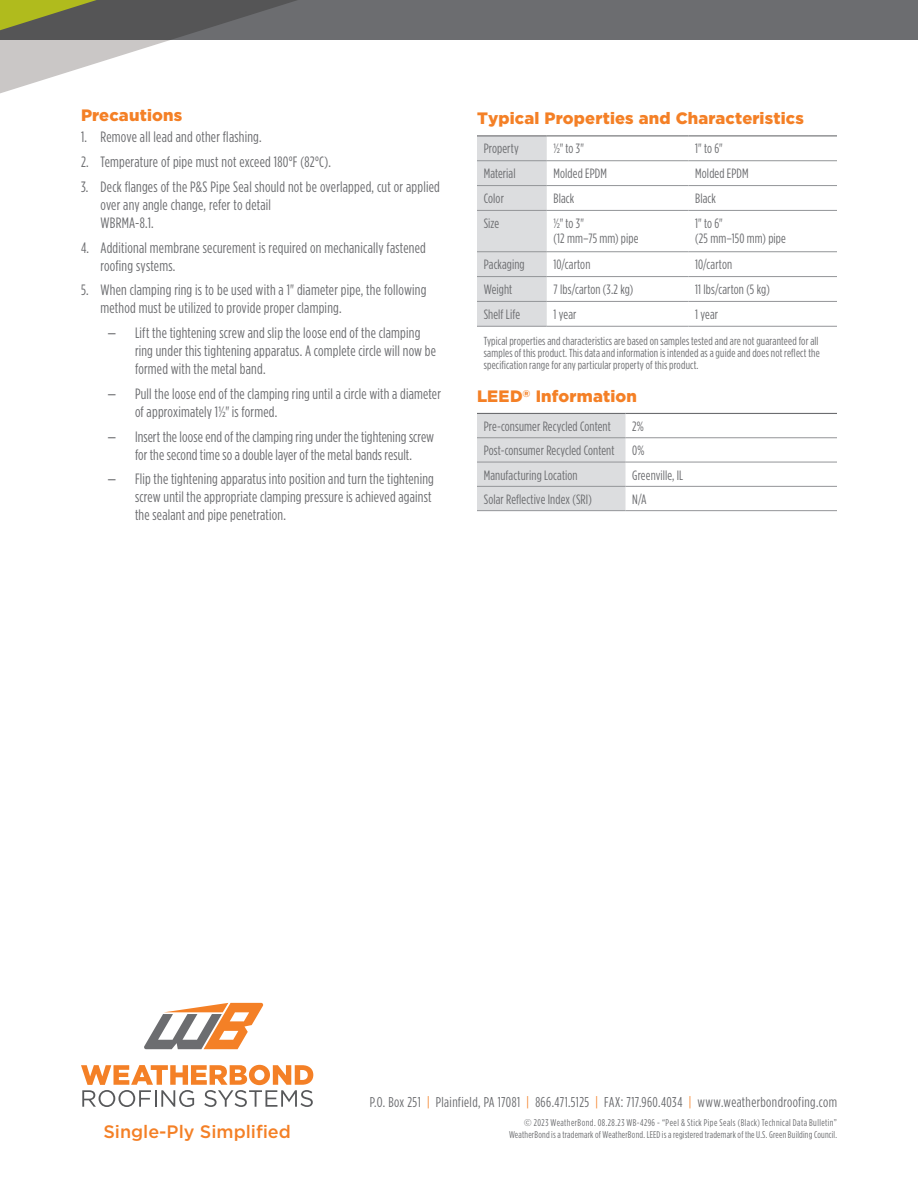
<style>
.page{position:relative;width:918px;height:1188px;background:#fff}
.page>*{position:absolute;margin:0;border:0;box-sizing:border-box;transform-origin:0 0}
.t1{font:500 18px "Gotham";color:#f48026}
.t2{font:900 16.5px "Gotham";letter-spacing:.01em;color:#f48026}
.t3{font:15px/18px "Gotham Condensed";letter-spacing:.015em;color:#6c6d70}
.t4{font:14.25px "Gotham Condensed";letter-spacing:.025em;color:#6c6d70}
.t5{font:13.5px/15px "Gotham Condensed";letter-spacing:.01em;color:#6c6d70}
.t6{font:11.7px/12px "Gotham Condensed";letter-spacing:.015em;color:#6c6d70;text-align:justify}
.t7{font:9.75px "Gotham Condensed";letter-spacing:.02em;color:#6c6d70}
.t8{font:9.75px "Gotham Condensed";letter-spacing:.045em;color:#6c6d70}
.s1{font-family:"Helvetica Neue";font-stretch:condensed}
.s2{color:#f48026}
.s3{font-family:"Gotham"}
</style>
<div class="page">
<div style="left:477px;top:414px;width:149px;height:96px;background:#dcdddf"></div>
<hr style="left:477px;top:437px;width:149px;height:1px;background:#939598">
<hr style="left:626px;top:437px;width:211px;height:1px;background:#939598">
<hr style="left:477px;top:462px;width:149px;height:1px;background:#939598">
<hr style="left:626px;top:462px;width:211px;height:1px;background:#939598">
<hr style="left:626px;top:486px;width:211px;height:1px;background:#939598">
<hr style="left:477px;top:413px;width:149px;height:1px;background:#6c6d70">
<hr style="left:626px;top:413px;width:211px;height:1px;background:#6c6d70">
<hr style="left:477px;top:486px;width:149px;height:1px;background:#939598">
<hr style="left:477px;top:510px;width:149px;height:1px;background:#939598">
<hr style="left:626px;top:510px;width:211px;height:1px;background:#939598">
<svg style="left:144px;top:1003px;width:120px;height:46px"></svg>
<svg style="left:81px;top:1065px;width:232px;height:42px"></svg>
<div style="left:0;top:0;width:918px;height:40px;background:#6c6d70"></div>
<svg style="left:0;top:0;width:297px;height:94px"></svg>
<svg style="left:0;top:0;width:97px;height:30px"></svg>
<div style="left:477px;top:136px;width:70px;height:190px;background:#dcdddf"></div>
<hr style="left:477px;top:326px;width:70px;height:1px;background:#939598">
<hr style="left:547px;top:326px;width:142px;height:1px;background:#939598">
<hr style="left:689px;top:326px;width:148px;height:1px;background:#939598">
<hr style="left:477px;top:185px;width:70px;height:1px;background:#939598">
<hr style="left:547px;top:185px;width:142px;height:1px;background:#939598">
<hr style="left:689px;top:185px;width:148px;height:1px;background:#939598">
<hr style="left:477px;top:210px;width:70px;height:1px;background:#939598">
<hr style="left:547px;top:210px;width:142px;height:1px;background:#939598">
<hr style="left:689px;top:210px;width:148px;height:1px;background:#939598">
<hr style="left:477px;top:251px;width:70px;height:1px;background:#939598">
<hr style="left:547px;top:251px;width:142px;height:1px;background:#939598">
<hr style="left:689px;top:251px;width:148px;height:1px;background:#939598">
<hr style="left:477px;top:276px;width:70px;height:1px;background:#939598">
<hr style="left:547px;top:276px;width:142px;height:1px;background:#939598">
<hr style="left:689px;top:276px;width:148px;height:1px;background:#939598">
<hr style="left:477px;top:301px;width:70px;height:1px;background:#939598">
<hr style="left:547px;top:301px;width:142px;height:1px;background:#939598">
<hr style="left:689px;top:301px;width:148px;height:1px;background:#939598">
<hr style="left:477px;top:160px;width:70px;height:1px;background:#939598">
<hr style="left:547px;top:160px;width:142px;height:1px;background:#939598">
<hr style="left:689px;top:160px;width:148px;height:1px;background:#939598">
<hr style="left:477px;top:135px;width:70px;height:1px;background:#6c6d70">
<hr style="left:547px;top:135px;width:142px;height:1px;background:#6c6d70">
<hr style="left:689px;top:135px;width:148px;height:1px;background:#6c6d70">
<p class="t2" style="left:81px;top:106px;width:103px">Precautions</p>
<p class="t3" style="left:81px;top:128px;width:182px">1. Remove all lead and other flashing.</p>
<p class="t3" style="left:81px;top:153px;width:251px">2. Temperature of pipe must not exceed 180°F (82°C).</p>
<p class="t3" style="left:100px;top:178px;width:341px;text-indent:-20px">3. Deck flanges of the P&amp;S Pipe Seal should not be overlapped, cut or applied over any angle change, refer to detail<br>WBRMA-8.1.</p>
<p class="t3" style="left:100px;top:238px;width:327px;text-indent:-20px">4. Additional membrane securement is required on mechanically fastened roofing systems.</p>
<p class="t3" style="left:100px;top:281px;width:327px;text-indent:-20px">5. When clamping ring is to be used with a 1" diameter pipe, the following method must be utilized to provide proper clamping.</p>
<p class="t3" style="left:135px;top:324px;width:303px;text-indent:-27px"><span class="s1">–</span> Lift the tightening screw and slip the loose end of the clamping ring under this tightening apparatus. A complete circle will now be formed with the metal band.</p>
<p class="t3" style="left:135px;top:385px;width:308px;text-indent:-27px"><span class="s1">–</span> Pull the loose end of the clamping ring until a circle with a diameter of approximately 1½" is formed.</p>
<p class="t3" style="left:108px;top:427px;width:328px;text-align:center"><span class="s1">–</span> Insert the loose end of the clamping ring under the tightening screw for the second time so a double layer of the metal bands result.</p>
<p class="t3" style="left:135px;top:470px;width:300px;text-indent:-27px"><span class="s1">–</span> Flip the tightening apparatus into position and turn the tightening screw until the appropriate clamping pressure is achieved against the sealant and pipe penetration.</p>
<p class="t2" style="left:477px;top:109px;width:328px">Typical Properties and Characteristics</p>
<p class="t5" style="left:484px;top:141px;width:37px">Property</p>
<p class="t5" style="left:554px;top:141px;width:32px">½" to 3"</p>
<p class="t5" style="left:695px;top:141px;width:29px">1" to 6"</p>
<p class="t5" style="left:484px;top:166px;width:33px">Material</p>
<p class="t5" style="left:554px;top:166px;width:55px">Molded EPDM</p>
<p class="t5" style="left:695px;top:166px;width:55px">Molded EPDM</p>
<p class="t5" style="left:484px;top:191px;width:22px">Color</p>
<p class="t5" style="left:554px;top:191px;width:22px">Black</p>
<p class="t5" style="left:695px;top:191px;width:22px">Black</p>
<p class="t5" style="left:484px;top:216px;width:17px">Size</p>
<p class="t5" style="left:554px;top:216px;width:87px">½" to 3"<br>(12 mm–75 mm) pipe</p>
<p class="t5" style="left:695px;top:216px;width:92px">1" to 6"<br>(25 mm–150 mm) pipe</p>
<p class="t5" style="left:484px;top:257px;width:43px">Packaging</p>
<p class="t5" style="left:554px;top:257px;width:38px">10/carton</p>
<p class="t5" style="left:695px;top:257px;width:38px">10/carton</p>
<p class="t5" style="left:484px;top:282px;width:30px">Weight</p>
<p class="t5" style="left:554px;top:282px;width:81px">7 lbs/carton (3.2 kg)</p>
<p class="t5" style="left:695px;top:282px;width:76px">11 lbs/carton (5 kg)</p>
<p class="t5" style="left:484px;top:307px;width:38px">Shelf Life</p>
<p class="t5" style="left:554px;top:307px;width:24px">1 year</p>
<p class="t5" style="left:695px;top:307px;width:24px">1 year</p>
<p class="t6" style="left:484px;top:334px;width:338px">Typical properties and characteristics are based on samples tested and are not guaranteed for all samples of this product. This data and information is intended as a guide and does not reflect the specification range for any particular property of this product.</p>
<p class="t2" style="left:477px;top:387px;width:161px">LEED<sup>®</sup> Information</p>
<p class="t5" style="left:484px;top:419px;width:129px">Pre-consumer Recycled Content</p>
<p class="t5" style="left:632px;top:419px;width:13px">2%</p>
<p class="t5" style="left:484px;top:443px;width:132px">Post-consumer Recycled Content</p>
<p class="t5" style="left:632px;top:443px;width:14px">0%</p>
<p class="t5" style="left:484px;top:467px;width:95px">Manufacturing Location</p>
<p class="t5" style="left:632px;top:467px;width:52px">Greenville, IL</p>
<p class="t5" style="left:484px;top:492px;width:110px">Solar Reflective Index (SRI)</p>
<p class="t5" style="left:632px;top:492px;width:16px">N/A</p>
<p class="t1" style="left:103px;top:1121px;width:189px">Single-Ply Simplified</p>
<p class="t4" style="left:370px;top:1094px;width:469px">P.O. Box 251 <span class="s2">|</span> Plainfield, PA 17081 <span class="s2">|</span> 866.471.5125 <span class="s2">|</span> FAX: 717.960.4034 <span class="s2">|</span> www.weatherbondroofing.com</p>
<p class="t8" style="left:524px;top:1117px;width:315px"><span class="s3">©</span> 2023 WeatherBond. 08.28.23 WB-4296 - “Peel &amp; Stick Pipe Seals (Black) Technical Data Bulletin”</p>
<p class="t7" style="left:509px;top:1129px;width:329px">WeatherBond is a trademark of WeatherBond. LEED is a registered trademark of the U.S. Green Building Council.</p>
</div>
